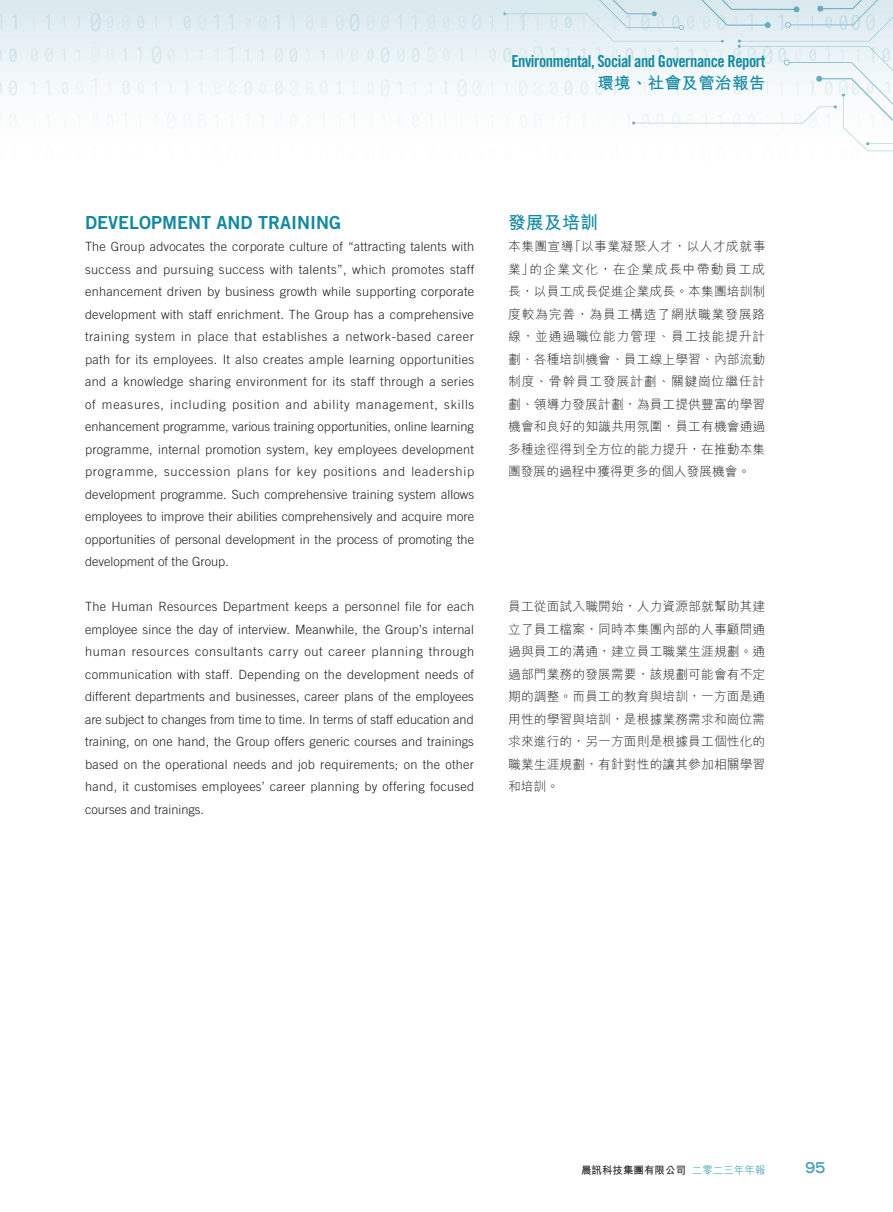
<style>
.page{position:relative;width:893px;height:1212px;background:#fff}
.page>*{position:absolute;margin:0;border:0;box-sizing:border-box;transform-origin:0 0}
.t1{font:18px "Trade Gothic LT Std Bd 2";color:#1289a1}
.t2{font:700 18px "M Hei HK";color:#1289a1}
.t3{font:16.5px "Trade Gothic LT Std Bd Cn 20";letter-spacing:-.03em;color:#1289a1}
.t4{font:700 16.5px "M Hei HK";letter-spacing:.02em;color:#1289a1}
.t5{font:700 expanded 15px "Trade Gothic LT Std";color:#51a1b6;scale:.9 1}
.t6{font:300 12.75px/22.5px "Trade Gothic LT Std";color:#231f20;text-align:justify}
.t7{font:300 12.75px/22.5px "M Hei HK";letter-spacing:.01em;color:#231f20;text-align:justify}
.t8{font:700 10.5px "M Hei HK";color:#231f20}
.s1{font-weight:300;color:#1289a1}
</style>
<div class="page">
<img style="left:0;top:0;width:893px;height:152px">
<p class="t3" style="left:511px;top:51px;width:256px">Environmental, Social and Governance Report</p>
<p class="t4" style="left:597px;top:71px;width:169px">環境、社會及管治報告</p>
<h1 class="t1" style="left:85px;top:211px;width:257px">DEVELOPMENT AND TRAINING</h1>
<p class="t6" style="left:85px;top:235px;width:391px">The Group advocates the corporate culture of “attracting talents with success and pursuing success with talents”, which promotes staff enhancement driven by business growth while supporting corporate development with staff enrichment. The Group has a comprehensive training system in place that establishes a network-based career path for its employees. It also creates ample learning opportunities and a knowledge sharing environment for its staff through a series of measures, including position and ability management, skills enhancement programme, various training opportunities, online learning programme, internal promotion system, key employees development programme, succession plans for key positions and leadership development programme. Such comprehensive training system allows employees to improve their abilities comprehensively and acquire more opportunities of personal development in the process of promoting the development of the Group.</p>
<p class="t6" style="left:85px;top:595px;width:391px">The Human Resources Department keeps a personnel file for each employee since the day of interview. Meanwhile, the Group’s internal human resources consultants carry out career planning through communication with staff. Depending on the development needs of different departments and businesses, career plans of the employees are subject to changes from time to time. In terms of staff education and training, on one hand, the Group offers generic courses and trainings based on the operational needs and job requirements; on the other hand, it customises employees’ career planning by offering focused courses and trainings.</p>
<h1 class="t2" style="left:508px;top:209px;width:91px">發展及培訓</h1>
<p class="t7" style="left:508px;top:235px;width:259px">本集團宣導「以事業凝聚人才，以人才成就事業」的企業文化，在企業成長中帶動員工成長，以員工成長促進企業成長。本集團培訓制度較為完善，為員工構造了網狀職業發展路線，並通過職位能力管理、員工技能提升計劃、各種培訓機會、員工線上學習、內部流動制度、骨幹員工發展計劃、關鍵崗位繼任計劃、領導力發展計劃，為員工提供豐富的學習機會和良好的知識共用氛圍，員工有機會通過多種途徑得到全方位的能力提升，在推動本集團發展的過程中獲得更多的個人發展機會。</p>
<p class="t7" style="left:508px;top:595px;width:259px">員工從面試入職開始，人力資源部就幫助其建立了員工檔案，同時本集團內部的人事顧問通過與員工的溝通，建立員工職業生涯規劃。通過部門業務的發展需要，該規劃可能會有不定期的調整。而員工的教育與培訓，一方面是通用性的學習與培訓，是根據業務需求和崗位需求來進行的，另一方面則是根據員工個性化的職業生涯規劃，有針對性的讓其參加相關學習和培訓。</p>
<p class="t8" style="left:581px;top:1162px;width:186px">晨訊科技集團有限公司 <span class="s1">二零二三年年報</span></p>
<p class="t5" style="left:806px;top:1158px;width:23px">95</p>
</div>
